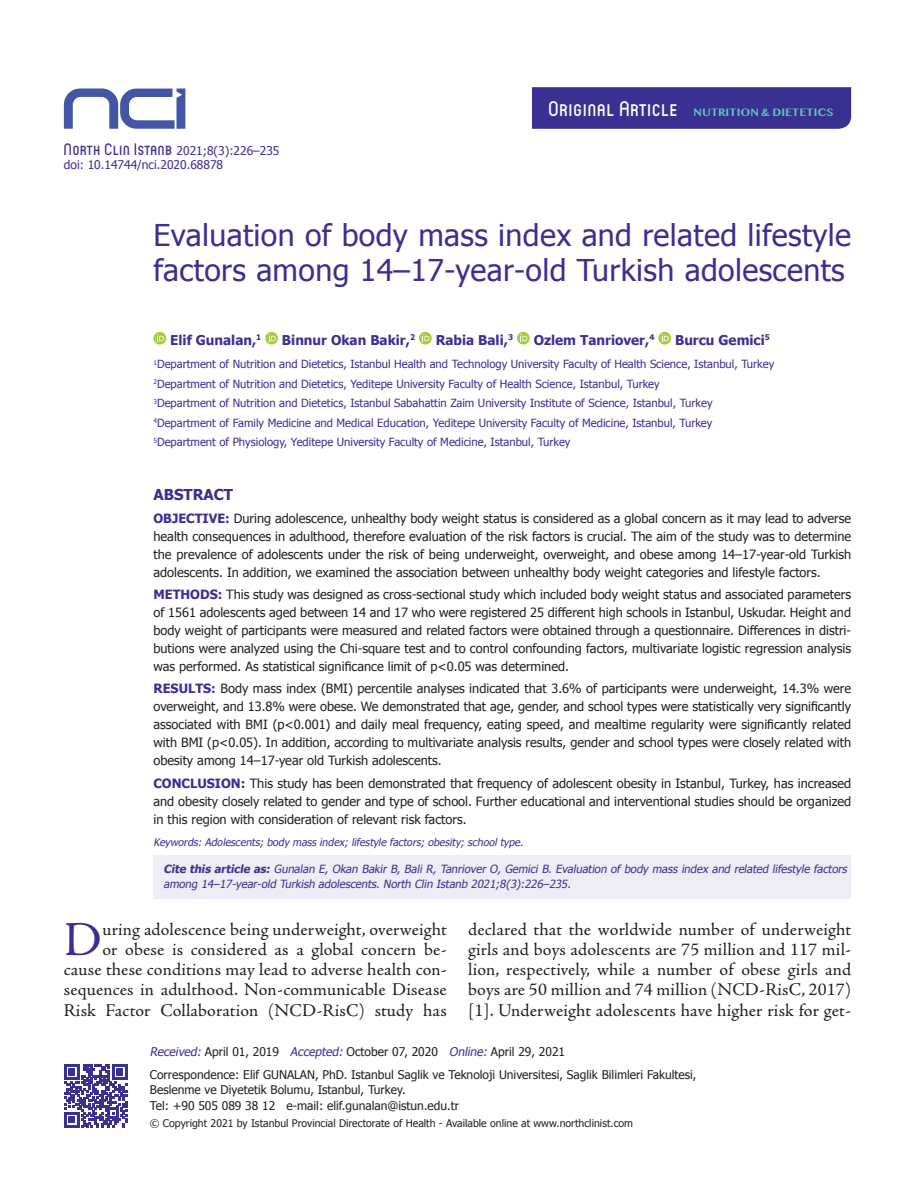
<style>
.page{position:relative;width:915px;height:1191px;background:#fff}
.page>*{position:absolute;margin:0;border:0;box-sizing:border-box;transform-origin:0 0}
._01__Yazı_Metni_NCI{font:48.9px "Adobe Jenson Pro";color:#3a3091}
._01__Yazi_Ana_Baslik{font:30px/34.5px "Tahoma";letter-spacing:.015em;color:#3a3091}
._01__Yazı_Metni_NCI-2{font:18px/20.2px "Adobe Jenson Pro";letter-spacing:.005em;color:#231f20;text-align:right}
._05__Özet_Yazısı_NCI{font:700 15px "Tahoma";color:#3a3091}
._03__Yazar_İsimleri{font:700 13.5px "Tahoma";color:#3a3091}
._05__Özet_Yazısı_NCI-2{font:12.75px/18px "Tahoma";color:#231f20;text-align:justify}
.t1{font:12px/14.4px "Tahoma";color:#231f20}
.t2{font:12px "Tahoma";color:#3a3091}
._03__Yazar_İsimleri-2{font:11.25px "Tahoma";color:#3a3091}
._05__Özet_Yazısı_NCI-3{font:italic 11.25px/15px "Tahoma";letter-spacing:-.01em;color:#3a3091}
.t3{font:700 11.25px "Tamil MN";color:#61c5c0}
.t4{font:10.5px "Tahoma";color:#231f20}
._05__Özet_Yazısı_NCI-4{font:italic 10.5px "Tahoma";color:#3a3091}
.s1{font-family:"Circula";font-weight:500;font-size:16.5px}
.s2{font-family:"Circula";font-weight:500;font-size:21px;color:#fff}
.s3{font-weight:700;color:#3a3091}
.s4{font-weight:700}
.s5{font-style:italic;color:#3a3091}
</style>
<div class="page">
<svg style="left:153px;top:332px;width:13px;height:12px"></svg>
<svg style="left:157px;top:334px;width:7px;height:7px"></svg>
<svg style="left:265px;top:332px;width:13px;height:12px"></svg>
<svg style="left:268px;top:334px;width:7px;height:7px"></svg>
<svg style="left:419px;top:332px;width:12px;height:12px"></svg>
<svg style="left:422px;top:334px;width:7px;height:7px"></svg>
<svg style="left:517px;top:332px;width:12px;height:12px"></svg>
<svg style="left:520px;top:334px;width:7px;height:7px"></svg>
<svg style="left:658px;top:332px;width:13px;height:12px"></svg>
<svg style="left:661px;top:334px;width:7px;height:7px"></svg>
<svg style="left:64px;top:88px;width:121px;height:41px"></svg>
<div style="left:532px;top:87px;width:318px;height:42px;background:#3a3091"></div>
<svg style="left:64px;top:1064px;width:63px;height:63px"></svg>
<div style="left:153px;top:855px;width:697px;height:44px;background:#eeedf5"></div>
<p class="t2" style="left:64px;top:143px;width:217px"><span class="s1">North Clin Istanb</span> 2021;8(3):226–235</p>
<p class="t2" style="left:64px;top:157px;width:161px">doi: 10.14744/nci.2020.68878</p>
<p class="t3" style="left:548px;top:105px;width:287px"><span class="s2">Orıgınal Article</span> NUTRITION &amp; DIETETICS</p>
<p class="_01__Yazi_Ana_Baslik" style="left:153px;top:217px;width:699px">Evaluation of body mass index and related lifestyle factors among 14–17-year-old Turkish adolescents</p>
<p class="_03__Yazar_İsimleri" style="left:170px;top:330px;width:93px">Elif Gunalan,<sup>1</sup></p>
<p class="_03__Yazar_İsimleri" style="left:282px;top:330px;width:134px">Binnur Okan Bakir,<sup>2</sup></p>
<p class="_03__Yazar_İsimleri" style="left:435px;top:330px;width:79px">Rabia Bali,<sup>3</sup></p>
<p class="_03__Yazar_İsimleri" style="left:533px;top:330px;width:122px">Ozlem Tanriover,<sup>4</sup></p>
<p class="_03__Yazar_İsimleri" style="left:674px;top:330px;width:96px">Burcu Gemici<sup>5</sup></p>
<p class="_03__Yazar_İsimleri-2" style="left:153px;top:357px;width:622px"><sup>1</sup>Department of Nutrition and Dietetics, Istanbul Health and Technology University Faculty of Health Science, Istanbul, Turkey</p>
<p class="_03__Yazar_İsimleri-2" style="left:153px;top:376px;width:507px"><sup>2</sup>Department of Nutrition and Dietetics, Yeditepe University Faculty of Health Science, Istanbul, Turkey</p>
<p class="_03__Yazar_İsimleri-2" style="left:153px;top:396px;width:560px"><sup>3</sup>Department of Nutrition and Dietetics, Istanbul Sabahattin Zaim University Institute of Science, Istanbul, Turkey</p>
<p class="_03__Yazar_İsimleri-2" style="left:153px;top:415px;width:560px"><sup>4</sup>Department of Family Medicine and Medical Education, Yeditepe University Faculty of Medicine, Istanbul, Turkey</p>
<p class="_03__Yazar_İsimleri-2" style="left:153px;top:435px;width:418px"><sup>5</sup>Department of Physiology, Yeditepe University Faculty of Medicine, Istanbul, Turkey</p>
<p class="_05__Özet_Yazısı_NCI" style="left:153px;top:484px;width:81px">ABSTRACT</p>
<p class="_05__Özet_Yazısı_NCI-2" style="left:153px;top:508px;width:699px"><span class="s3">OBJECTIVE:</span> During adolescence, unhealthy body weight status is considered as a global concern as it may lead to adverse health consequences in adulthood, therefore evaluation of the risk factors is crucial. The aim of the study was to determine the prevalence of adolescents under the risk of being underweight, overweight, and obese among 14–17-year-old Turkish adolescents. In addition, we examined the association between unhealthy body weight categories and lifestyle factors.</p>
<p class="_05__Özet_Yazısı_NCI-2" style="left:153px;top:585px;width:699px"><span class="s3">METHODS:</span> This study was designed as cross-sectional study which included body weight status and associated parameters of 1561 adolescents aged between 14 and 17 who were registered 25 different high schools in Istanbul, Uskudar. Height and body weight of participants were measured and related factors were obtained through a questionnaire. Differences in distri&shy;butions were analyzed using the Chi-square test and to control confounding factors, multivariate logistic regression analysis was performed. As statistical significance limit of p&lt;0.05 was determined.</p>
<p class="_05__Özet_Yazısı_NCI-2" style="left:153px;top:679px;width:699px"><span class="s3">RESULTS:</span> Body mass index (BMI) percentile analyses indicated that 3.6% of participants were underweight, 14.3% were overweight, and 13.8% were obese. We demonstrated that age, gender, and school types were statistically very significantly associated with BMI (p&lt;0.001) and daily meal frequency, eating speed, and mealtime regularity were significantly related with BMI (p&lt;0.05). In addition, according to multivariate analysis results, gender and school types were closely related with obesity among 14–17-year old Turkish adolescents.</p>
<p class="_05__Özet_Yazısı_NCI-2" style="left:153px;top:773px;width:699px"><span class="s3">CONCLUSION:</span> This study has been demonstrated that frequency of adolescent obesity in Istanbul, Turkey, has increased and obesity closely related to gender and type of school. Further educational and interventional studies should be organized in this region with consideration of relevant risk factors.</p>
<p class="_05__Özet_Yazısı_NCI-4" style="left:153px;top:835px;width:373px">Keywords: Adolescents; body mass index; lifestyle factors; obesity; school type.</p>
<p class="_05__Özet_Yazısı_NCI-3" style="left:163px;top:861px;width:687px"><span class="s4">Cite this article as:</span> Gunalan E, Okan Bakir B, Bali R, Tanriover O, Gemici B. Evaluation of body mass index and related lifestyle factors among 14–17-year-old Turkish adolescents. North Clin Istanb 2021;8(3):226–235.</p>
<p class="_01__Yazı_Metni_NCI-2" style="left:64px;top:919px;width:384px">uring adolescence being underweight, overweight<br>or obese is considered as a global concern be&shy;cause these conditions may lead to adverse health con&shy;sequences in adulthood. Non-communicable Disease Risk Factor Collaboration (NCD-RisC) study has</p>
<p class="_01__Yazı_Metni_NCI-2" style="left:468px;top:919px;width:384px;text-align:justify">declared that the worldwide number of underweight girls and boys adolescents are 75 million and 117 mil&shy;lion, respectively, while a number of obese girls and boys are 50 million and 74 million (NCD-RisC, 2017) [1]. Underweight adolescents have higher risk for get-</p>
<p class="_01__Yazı_Metni_NCI" style="left:64px;top:911px;width:40px">D</p>
<p class="t1" style="left:150px;top:1044px;width:416px"><span class="s5">Received:</span> April 01, 2019 <span class="s5">Accepted:</span> October 07, 2020 <span class="s5">Online:</span> April 29, 2021</p>
<p class="t1" style="left:150px;top:1067px;width:548px">Correspondence: Elif GUNALAN, PhD. Istanbul Saglik ve Teknoloji Universitesi, Saglik Bilimleri Fakultesi,<br>Beslenme ve Diyetetik Bolumu, Istanbul, Turkey.</p>
<p class="t1" style="left:150px;top:1098px;width:311px">Tel: +90 505 089 38 12 e-mail: elif.gunalan@istun.edu.tr</p>
<p class="t4" style="left:150px;top:1116px;width:484px">© Copyright 2021 by Istanbul Provincial Directorate of Health - Available online at www.northclinist.com</p>
</div>
